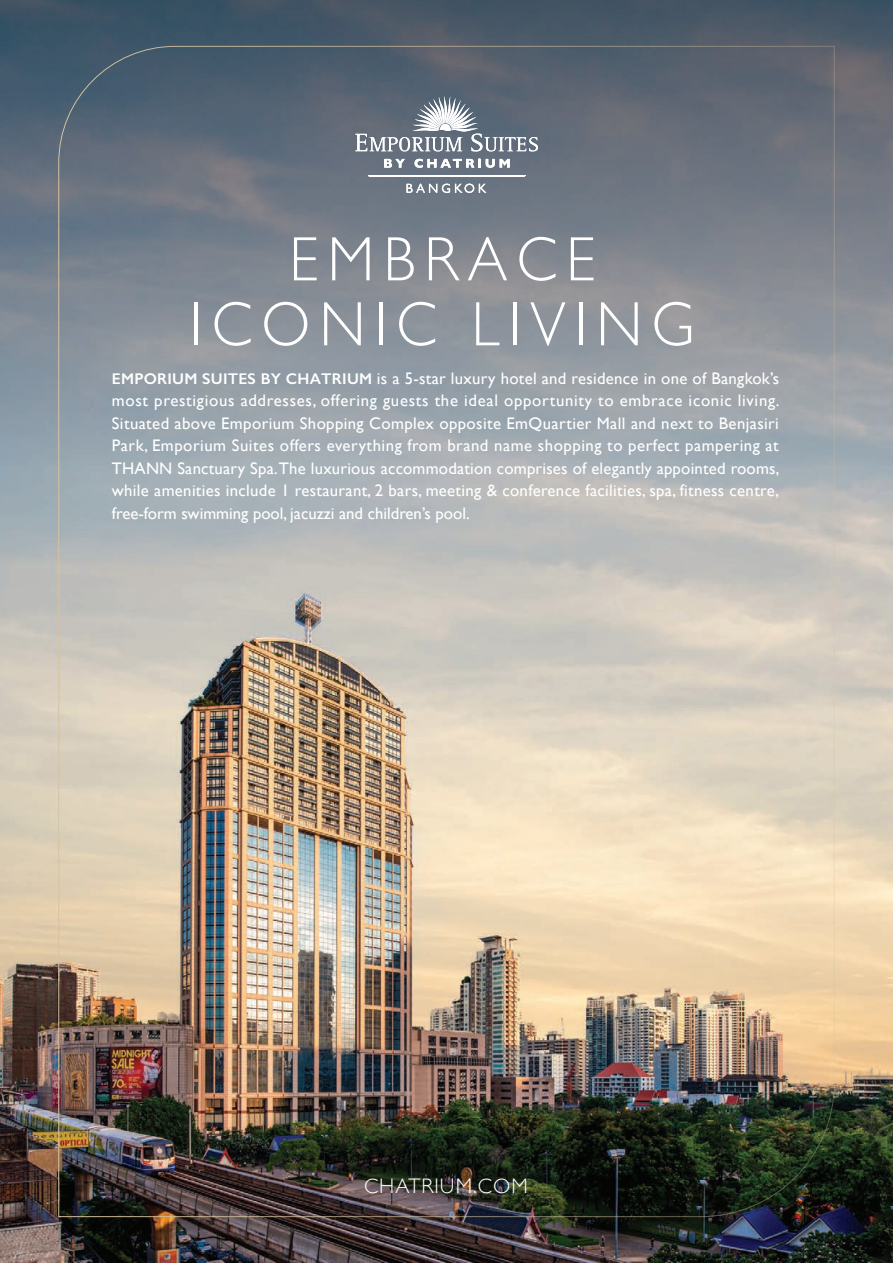
<style>
.page{position:relative;width:893px;height:1263px;background:#fff}
.page>*{position:absolute;margin:0;border:0;box-sizing:border-box;transform-origin:0 0}
.t1{font:300 63px/64.9px "Gill Sans";letter-spacing:.155em;color:#fff;text-align:center;scale:.95 1}
.t2{font:300 21px "Gill Sans";letter-spacing:.05em;color:#fff}
.t3{font:16.8px/22.5px "Gill Sans";color:#fff;text-align:justify}
.s1{font-weight:600;font-size:15.6px}
</style>
<div class="page">
<img style="left:0;top:465px;width:893px;height:798px">
<svg style="left:0;top:0;width:893px;height:465px"></svg>
<img style="left:58px;top:45px;width:777px;height:1172px">
<svg style="left:384px;top:159px;width:21px;height:9px"></svg>
<svg style="left:415px;top:159px;width:95px;height:9px"></svg>
<svg style="left:355px;top:96px;width:183px;height:55px"></svg>
<svg style="left:368px;top:175px;width:157px;height:1px"></svg>
<svg style="left:406px;top:184px;width:80px;height:9px"></svg>
<h1 class="t1" style="left:190px;top:224px;width:532px">EMBRACE<br>ICONIC LIVING</h1>
<p class="t3" style="left:112px;top:366px;width:669px"><span class="s1">EMPORIUM SUITES BY CHATRIUM</span> is a 5-star luxury hotel and residence in one of Bangkok’s most prestigious addresses, offering guests the ideal opportunity to embrace iconic living.<br>Situated above Emporium Shopping Complex opposite EmQuartier Mall and next to Benjasiri Park, Emporium Suites offers everything from brand name shopping to perfect pampering at THANN Sanctuary Spa. The luxurious accommodation comprises of elegantly appointed rooms, while amenities include 1 restaurant, 2 bars, meeting &amp; conference facilities, spa, fitness centre, free-form swimming pool, jacuzzi and children’s pool.</p>
<p class="t2" style="left:364px;top:1169px;width:165px">CHATRIUM.COM</p>
</div>
